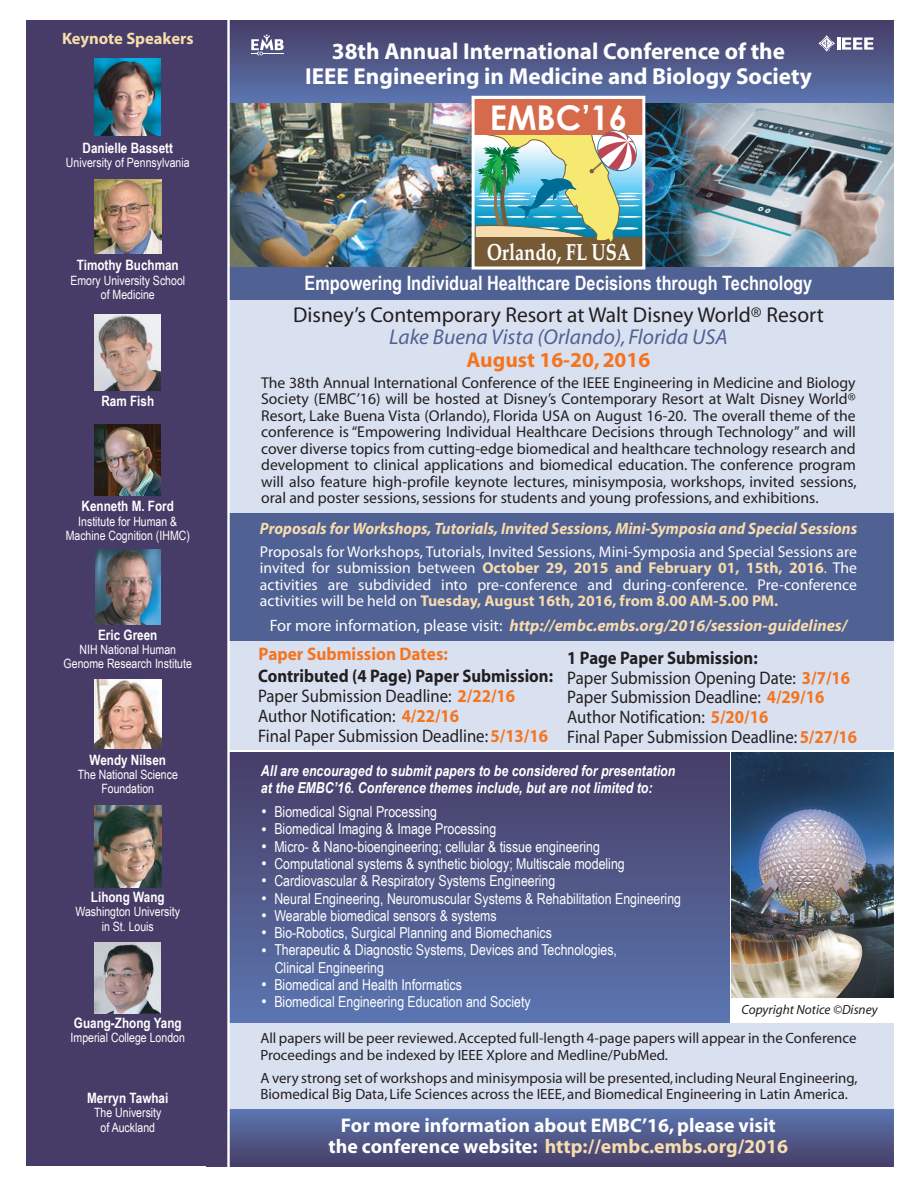
<style>
.page{position:relative;width:918px;height:1188px;background:#fff}
.page>*{position:absolute;margin:0;border:0;box-sizing:border-box;transform-origin:0 0}
.t1{font:700 34.05px "Century Gothic";color:#fff}
.t2{font:700 23.1px/24.8px "Myriad";color:#fff;text-align:center}
.t3{font:700 23.1px "Palatino";color:#fff;scale:.79 1}
.t4{font:21.45px "Myriad";color:#231f20}
.t5{font:italic 21.45px "Myriad";color:#506193}
.t6{font:700 21.45px "Myriad";color:#f47521}
.t7{font:700 19.8px/20.7px "Myriad";color:#fff;text-align:center}
.t8{font:700 19.8px "Arial Narrow";color:#fff}
.t9{font:18.15px/19.8px "Myriad";color:#231f20;scale:.92 1}
.t10{font:700 18.15px "Myriad";color:#f47521;scale:.95 1}
.t11{font:italic 700 16.5px "Myriad Pro";color:#f7dcad;scale:.95 1}
.t12{font:italic 700 16.5px "Myriad Pro";color:#f7dcad}
.t13{font:700 16.5px "Myriad";color:#f7dcad}
.t14{font:15.75px/16.5px "Myriad";color:#231f20;text-align:justify}
.t15{font:15.75px/16.5px "Myriad Pro";color:#fff;text-align:justify}
.t16{font:15.15px "Arial Narrow";color:#fff}
.t17{font:italic 700 15.15px/17.2px "Arial Narrow";color:#fff}
.t18{font:14.85px/16.5px "Myriad";color:#231f20}
.t19{font:700 14.25px "Arial Narrow";color:#fff}
.t20{font:italic 13.35px "Myriad";color:#231f20}
.t21{font:12.9px/14.2px "Arial Narrow";color:#fff;text-align:center}
.s1{font-weight:700;color:#f7dcad}
.s2{color:#f7dcad}
.s3{font-weight:400;font-style:normal;color:#fff}
.s4{font-weight:700}
.s5{font-weight:700;color:#f47521}
.s6{font-family:"Myriad";font-size:31.95px}
</style>
<div class="page">
<img style="left:230px;top:103px;width:664px;height:165px">
<div style="left:206px;top:1024px;width:689px;height:105px;background:#d9e1f1"></div>
<div style="left:208px;top:293px;width:687px;height:457px;background:#d9e1f1"></div>
<div style="left:200px;top:513px;width:695px;height:127px;background:#506193"></div>
<div style="left:118px;top:20px;width:776px;height:83px;background:linear-gradient(to bottom,#463c65,#5b75af)"></div>
<div style="left:206px;top:1110px;width:689px;height:56px;background:linear-gradient(to bottom,#5b75af,#473e68)"></div>
<div style="left:195px;top:752px;width:535px;height:271px;background:linear-gradient(to bottom,#463c65,#5b75b0)"></div>
<img style="left:732px;top:752px;width:162px;height:246px">
<div style="left:206px;top:268px;width:689px;height:32px;background:#506193"></div>
<svg style="left:251px;top:34px;width:33px;height:22px"></svg>
<svg style="left:819px;top:35px;width:54px;height:16px"></svg>
<div style="left:27px;top:20px;width:202px;height:1146px;background:#463c67"></div>
<div style="left:474px;top:99px;width:168px;height:36px;background:#d66b4b"></div>
<div style="left:472px;top:96px;width:173px;height:174px;border:3px solid #fff"></div>
<svg style="left:474px;top:120px;width:168px;height:146px"></svg>
<img style="left:95px;top:59px;width:66px;height:77px">
<img style="left:95px;top:315px;width:66px;height:76px">
<img style="left:95px;top:550px;width:65px;height:75px">
<img style="left:95px;top:424px;width:66px;height:72px">
<img style="left:95px;top:943px;width:66px;height:70px">
<img style="left:94px;top:180px;width:67px;height:74px">
<img style="left:94px;top:805px;width:67px;height:82px">
<img style="left:94px;top:679px;width:67px;height:69px">
<hr style="left:227px;top:14px;width:3px;height:1160px;background:#fff">
<hr style="left:894px;top:20px;width:3px;height:1161px;background:#fff">
<p class="t13" style="left:62px;top:30px;width:133px">Keynote Speakers</p>
<p class="t19" style="left:83px;top:137px;width:92px">Danielle Bassett</p>
<p class="t21" style="left:66px;top:155px;width:125px">University of Pennsylvania</p>
<p class="t19" style="left:77px;top:255px;width:104px">Timothy Buchman</p>
<p class="t21" style="left:70px;top:272px;width:116px">Emory University School of Medicine</p>
<p class="t19" style="left:101px;top:391px;width:54px">Ram Fish</p>
<p class="t19" style="left:82px;top:496px;width:94px">Kenneth M. Ford</p>
<p class="t21" style="left:66px;top:514px;width:126px">Institute for Human &amp;<br>Machine Cognition (IHMC)</p>
<p class="t19" style="left:98px;top:624px;width:61px">Eric Green</p>
<p class="t21" style="left:64px;top:642px;width:130px">NIH National Human<br>Genome Research Institute</p>
<p class="t19" style="left:90px;top:749px;width:78px">Wendy Nilsen</p>
<p class="t21" style="left:78px;top:767px;width:102px">The National Science<br>Foundation</p>
<p class="t19" style="left:91px;top:886px;width:75px">Lihong Wang</p>
<p class="t21" style="left:76px;top:904px;width:106px">Washington University in St. Louis</p>
<p class="t19" style="left:74px;top:1012px;width:109px">Guang-Zhong Yang</p>
<p class="t21" style="left:71px;top:1030px;width:116px">Imperial College London</p>
<p class="t19" style="left:87px;top:1087px;width:83px">Merryn Tawhai</p>
<p class="t21" style="left:94px;top:1105px;width:69px">The University of Auckland</p>
<h2 class="t2" style="left:305px;top:40px;width:508px">38th Annual International Conference of the<br>IEEE Engineering in Medicine and Biology Society</h2>
<h1 class="t1" style="left:490px;top:96px;width:139px">EMBC’16</h1>
<h2 class="t3" style="left:487px;top:232px;width:184px">Orlando, FL USA</h2>
<p class="t8" style="left:305px;top:268px;width:509px">Empowering Individual Healthcare Decisions through Technology</p>
<h3 class="t4" style="left:293px;top:304px;width:532px">Disney’s Contemporary Resort at Walt Disney World® Resort</h3>
<h3 class="t5" style="left:389px;top:327px;width:340px">Lake Buena Vista (Orlando), Florida USA</h3>
<h3 class="t6" style="left:466px;top:348px;width:185px">August 16-20, 2016</h3>
<p class="t14" style="left:261px;top:375px;width:597px">The 38th Annual International Conference of the IEEE Engineering in Medicine and Biology Society (EMBC’16) will be hosted at Disney’s Contemporary Resort at Walt Disney World® Resort, Lake Buena Vista (Orlando), Florida USA on August 16-20. The overall theme of the conference is “Empowering Individual Healthcare Decisions through Technology” and will cover diverse topics from cutting-edge biomedical and healthcare technology research and development to clinical applications and biomedical education. The conference program will also feature high-profile keynote lectures, minisymposia, workshops, invited sessions, oral and poster sessions, sessions for students and young professions, and exhibitions.</p>
<p class="t11" style="left:260px;top:517px;width:630px">Proposals for Workshops, Tutorials, Invited Sessions, Mini-Symposia and Special Sessions</p>
<p class="t15" style="left:260px;top:543px;width:599px">Proposals for Workshops, Tutorials, Invited Sessions, Mini-Symposia and Special Sessions are invited for submission between <span class="s1">October 29, 2015 and February 01, 15th, 2016</span><span class="s2">.</span> The activities are subdivided into pre-conference and during-conference. Pre-conference activities will be held on <span class="s1">Tuesday, August 16th, 2016, from 8.00 AM-5.00 PM.</span></p>
<p class="t12" style="left:270px;top:615px;width:579px"><span class="s3">For more information, please visit:</span> http://embc.embs.org/2016/session-guidelines/</p>
<p class="t10" style="left:259px;top:645px;width:201px">Paper Submission Dates:</p>
<p class="t9" style="left:258px;top:667px;width:322px"><span class="s4">Contributed (4 Page) Paper Submission:<br></span>Paper Submission Deadline: <span class="s5">2/22/16<br></span>Author Notification: <span class="s5">4/22/16<br></span>Final Paper Submission Deadline: <span class="s5">5/13/16</span></p>
<p class="t9" style="left:567px;top:649px;width:317px"><span class="s4">1 Page Paper Submission:<br></span>Paper Submission Opening Date: <span class="s5">3/7/16<br></span>Paper Submission Deadline: <span class="s5">4/29/16<br></span>Author Notification: <span class="s5">5/20/16<br></span>Final Paper Submission Deadline: <span class="s5">5/27/16</span></p>
<p class="t17" style="left:261px;top:761px;width:416px">All are encouraged to submit papers to be considered for presentation at the EMBC’16. Conference themes include, but are not limited to:</p>
<p class="t16" style="left:261px;top:801px;width:178px"><span class="s6">·</span> Biomedical Signal Processing</p>
<p class="t16" style="left:261px;top:818px;width:237px"><span class="s6">·</span> Biomedical Imaging &amp; Image Processing</p>
<p class="t16" style="left:261px;top:835px;width:341px"><span class="s6">·</span> Micro- &amp; Nano-bioengineering; cellular &amp; tissue engineering</p>
<p class="t16" style="left:261px;top:853px;width:365px"><span class="s6">·</span> Computational systems &amp; synthetic biology; Multiscale modeling</p>
<p class="t16" style="left:261px;top:870px;width:296px"><span class="s6">·</span> Cardiovascular &amp; Respiratory Systems Engineering</p>
<p class="t16" style="left:261px;top:887px;width:422px"><span class="s6">·</span> Neural Engineering, Neuromuscular Systems &amp; Rehabilitation Engineering</p>
<p class="t16" style="left:261px;top:904px;width:237px"><span class="s6">·</span> Wearable biomedical sensors &amp; systems</p>
<p class="t16" style="left:261px;top:922px;width:292px"><span class="s6">·</span> Bio-Robotics, Surgical Planning and Biomechanics</p>
<p class="t16" style="left:261px;top:939px;width:358px"><span class="s6">·</span> Therapeutic &amp; Diagnostic Systems, Devices and Technologies,</p>
<p class="t16" style="left:275px;top:956px;width:111px">Clinical Engineering</p>
<p class="t16" style="left:261px;top:973px;width:202px"><span class="s6">·</span> Biomedical and Health Informatics</p>
<p class="t16" style="left:261px;top:991px;width:271px"><span class="s6">·</span> Biomedical Engineering Education and Society</p>
<p class="t20" style="left:741px;top:1003px;width:138px">Copyright Notice ©Disney</p>
<p class="t18" style="left:260px;top:1031px;width:598px">All papers will be peer reviewed. Accepted full-length 4-page papers will appear in the Conference<br>Proceedings and be indexed by IEEE Xplore and Medline/PubMed.</p>
<p class="t18" style="left:260px;top:1070px;width:599px">A very strong set of workshops and minisymposia will be presented, including Neural Engineering,<br>Biomedical Big Data, Life Sciences across the IEEE, and Biomedical Engineering in Latin America.</p>
<p class="t7" style="left:329px;top:1116px;width:461px">For more information about EMBC’16, please visit the conference website: <span class="s2">http://embc.embs.org/2016</span></p>
</div>
